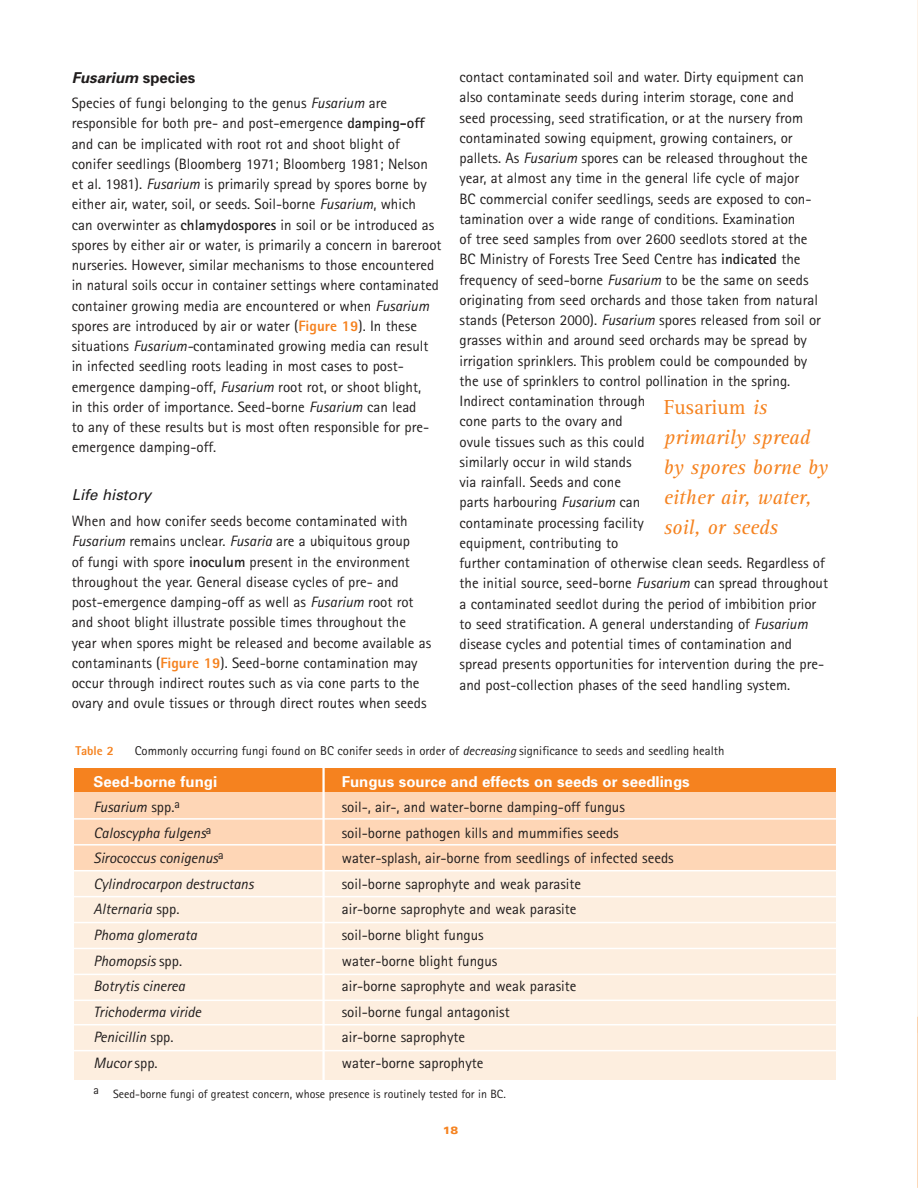
<style>
.page{position:relative;width:918px;height:1188px;background:#fff}
.page>*{position:absolute;margin:0;border:0;box-sizing:border-box;transform-origin:0 0}
.t1{font:italic 21px/30px "Rotis Serif";color:#f5821f}
.t2{font:15px/20.2px "Rotis Sans Serif";color:#201d1d}
.t3{font:italic 15px "Rotis Sans Serif";color:#201d1d}
.t4{font:700 15px "Univers";color:#fff}
.t5{font:italic 700 15px "Univers";color:#201d1d}
.t6{font:italic 15px "Univers";color:#201d1d}
.t7{font:12.75px "Rotis Sans Serif";color:#201d1d}
.t8{font:800 12.75px "Rotis Sans Serif";color:#f5821f}
.t9{font:12px "Rotis Sans Serif";color:#201d1d}
.t10{font:900 expanded 10.5px "Univers";color:#f5821f}
.s1{font-style:normal}
.s2{font-style:italic}
.s3{font-weight:700}
.s4{font-weight:800;color:#f5821f}
</style>
<div class="page">
<div style="left:74px;top:791px;width:762px;height:288px;background:#fdeedf"></div>
<div style="left:74px;top:791px;width:762px;height:80px;background:#fed6b6"></div>
<hr style="left:73px;top:818px;width:764px;height:2px;background:#fff">
<hr style="left:73px;top:844px;width:764px;height:2px;background:#fff">
<hr style="left:73px;top:870px;width:764px;height:1px;background:#fff">
<hr style="left:73px;top:896px;width:764px;height:1px;background:#fff">
<hr style="left:73px;top:922px;width:764px;height:1px;background:#fff">
<hr style="left:73px;top:948px;width:764px;height:1px;background:#fff">
<hr style="left:73px;top:974px;width:764px;height:1px;background:#fff">
<hr style="left:73px;top:1000px;width:764px;height:1px;background:#fff">
<hr style="left:73px;top:1024px;width:764px;height:1px;background:#fff">
<hr style="left:73px;top:1050px;width:764px;height:1px;background:#fff">
<div style="left:74px;top:769px;width:762px;height:23px;background:#f5821f"></div>
<hr style="left:322px;top:767px;width:3px;height:315px;background:#fff">
<p class="t5" style="left:72px;top:72px;width:125px">Fusarium <span class="s1">species</span></p>
<p class="t2" style="left:72px;top:94px;width:371px">Species of fungi belonging to the genus <span class="s2">Fusarium</span> are responsible for both pre- and post-emergence <span class="s3">damping-off </span>and can be implicated with root rot and shoot blight of conifer seedlings (Bloomberg 1971; Bloomberg 1981; Nelson et al. 1981). <span class="s2">Fusarium</span> is primarily spread by spores borne by either air, water, soil, or seeds. Soil-borne <span class="s2">Fusarium</span>, which<br>can overwinter as <span class="s3">chlamydospores</span> in soil or be introduced as spores by either air or water, is primarily a concern in bareroot nurseries. However, similar mechanisms to those encountered in natural soils occur in container settings where contaminated container growing media are encountered or when <span class="s2">Fusarium </span>spores are introduced by air or water (<span class="s4">Figure 19</span>). In these situations <span class="s2">Fusarium-</span>contaminated growing media can result in infected seedling roots leading in most cases to post&shy;emergence damping-off, <span class="s2">Fusarium</span> root rot, or shoot blight,<br>in this order of importance. Seed-borne <span class="s2">Fusarium</span> can lead<br>to any of these results but is most often responsible for pre&shy;emergence damping-off.</p>
<p class="t6" style="left:72px;top:490px;width:81px">Life history</p>
<p class="t2" style="left:72px;top:512px;width:361px">When and how conifer seeds become contaminated with <span class="s2">Fusarium</span> remains unclear. <span class="s2">Fusaria</span> are a ubiquitous group<br>of fungi with spore <span class="s3">inoculum</span> present in the environment throughout the year. General disease cycles of pre- and post-emergence damping-off as well as <span class="s2">Fusarium</span> root rot and shoot blight illustrate possible times throughout the year when spores might be released and become available as contaminants (<span class="s4">Figure 19</span>). Seed-borne contamination may occur through indirect routes such as via cone parts to the ovary and ovule tissues or through direct routes when seeds</p>
<p class="t2" style="left:460px;top:68px;width:370px">contact contaminated soil and water. Dirty equipment can also contaminate seeds during interim storage, cone and<br>seed processing, seed stratification, or at the nursery from contaminated sowing equipment, growing containers, or pallets. As <span class="s2">Fusarium</span> spores can be released throughout the year, at almost any time in the general life cycle of major<br>BC commercial conifer seedlings, seeds are exposed to con&shy;tamination over a wide range of conditions. Examination<br>of tree seed samples from over 2600 seedlots stored at the<br>BC Ministry of Forests Tree Seed Centre has <span class="s3">indicated</span> the frequency of seed-borne <span class="s2">Fusarium</span> to be the same on seeds originating from seed orchards and those taken from natural stands (Peterson 2000). <span class="s2">Fusarium</span> spores released from soil or grasses within and around seed orchards may be spread by irrigation sprinklers. This problem could be compounded by the use of sprinklers to control pollination in the spring.<br>Indirect contamination through<br>cone parts to the ovary and<br>ovule tissues such as this could<br>similarly occur in wild stands<br>via rainfall. Seeds and cone<br>parts harbouring <span class="s2">Fusarium</span> can<br>contaminate processing facility<br>equipment, contributing to<br>further contamination of otherwise clean seeds. Regardless of the initial source, seed-borne <span class="s2">Fusarium</span> can spread throughout a contaminated seedlot during the period of imbibition prior to seed stratification. A general understanding of <span class="s2">Fusarium </span>disease cycles and potential times of contamination and spread presents opportunities for intervention during the pre&shy;and post-collection phases of the seed handling system.</p>
<h1 class="t1" style="left:664px;top:394px;width:165px"><span class="s1">Fusarium</span> is primarily spread by spores borne by either air, water, soil, or seeds</h1>
<p class="t8" style="left:75px;top:746px;width:40px">Table 2</p>
<p class="t7" style="left:135px;top:746px;width:591px">Commonly occurring fungi found on BC conifer seeds in order of <span class="s2">decreasing</span> significance to seeds and seedling health</p>
<p class="t4" style="left:93px;top:776px;width:125px">Seed-borne fungi</p>
<p class="t4" style="left:342px;top:776px;width:349px">Fungus source and effects on seeds or seedlings</p>
<p class="t3" style="left:93px;top:802px;width:88px">Fusarium <span class="s1">spp.</span><sup>a</sup></p>
<p class="t2" style="left:342px;top:798px;width:285px">soil-, air-, and water-borne damping-off fungus</p>
<p class="t3" style="left:93px;top:827px;width:120px">Caloscypha fulgens<sup>a</sup></p>
<p class="t2" style="left:342px;top:824px;width:279px">soil-borne pathogen kills and mummifies seeds</p>
<p class="t3" style="left:93px;top:853px;width:132px">Sirococcus conigenus<sup>a</sup></p>
<p class="t2" style="left:342px;top:850px;width:334px">water-splash, air-borne from seedlings of infected seeds</p>
<p class="t3" style="left:93px;top:878px;width:162px">Cylindrocarpon destructans</p>
<p class="t2" style="left:342px;top:875px;width:241px">soil-borne saprophyte and weak parasite</p>
<p class="t3" style="left:93px;top:904px;width:87px">Alternaria <span class="s1">spp.</span></p>
<p class="t2" style="left:342px;top:901px;width:236px">air-borne saprophyte and weak parasite</p>
<p class="t3" style="left:93px;top:930px;width:105px">Phoma glomerata</p>
<p class="t2" style="left:342px;top:926px;width:144px">soil-borne blight fungus</p>
<p class="t3" style="left:93px;top:955px;width:90px">Phomopsis <span class="s1">spp.</span></p>
<p class="t2" style="left:342px;top:952px;width:157px">water-borne blight fungus</p>
<p class="t3" style="left:93px;top:981px;width:93px">Botrytis cinerea</p>
<p class="t2" style="left:342px;top:977px;width:236px">air-borne saprophyte and weak parasite</p>
<p class="t3" style="left:93px;top:1006px;width:109px">Trichoderma viride</p>
<p class="t2" style="left:342px;top:1003px;width:169px">soil-borne fungal antagonist</p>
<p class="t3" style="left:93px;top:1032px;width:82px">Penicillin <span class="s1">spp.</span></p>
<p class="t2" style="left:342px;top:1029px;width:125px">air-borne saprophyte</p>
<p class="t3" style="left:93px;top:1057px;width:66px">Mucor <span class="s1">spp.</span></p>
<p class="t2" style="left:342px;top:1054px;width:143px">water-borne saprophyte</p>
<p class="t9" style="left:93px;top:1089px;width:414px">a Seed-borne fungi of greatest concern, whose presence is routinely tested for in BC.</p>
<p class="t10" style="left:443px;top:1127px;width:17px">18</p>
</div>
